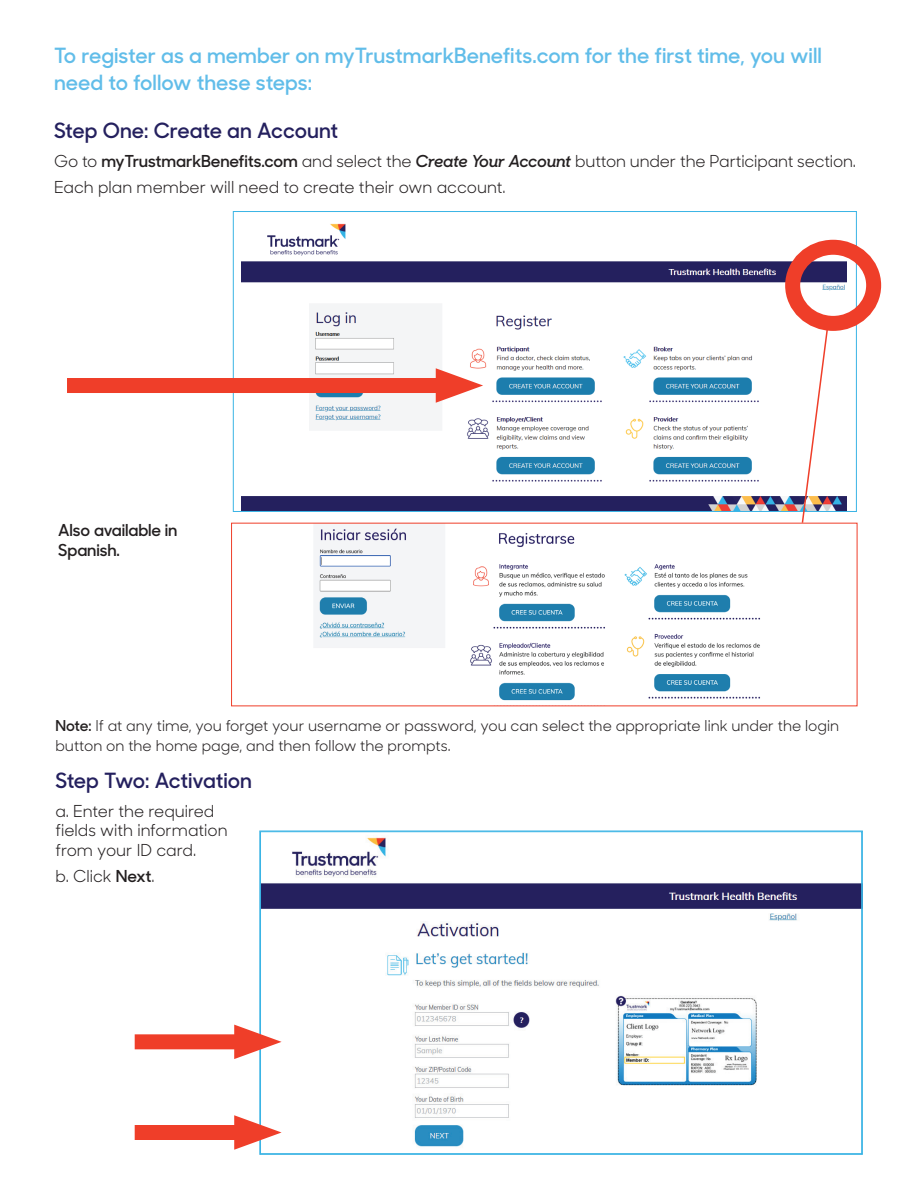
<style>
.page{position:relative;width:918px;height:1188px;background:#fff}
.page>*{position:absolute;margin:0;border:0;box-sizing:border-box;transform-origin:0 0}
.t1{font:600 21px/27px "Sharp Sans No 1";color:#61bde9}
.t2{font:600 21px "Sharp Sans No 1";color:#24205e}
.t3{font:16.5px/19.5px "Sharp Sans No 1";color:#231f20}
.t4{font:600 16.5px/19.5px "Sharp Sans No 1";letter-spacing:-.01em;color:#231f20}
.t5{font:15px/19.5px "Sharp Sans No 1";color:#231f20}
.s1{font-weight:600}
.s2{font-weight:600;font-style:italic}
</style>
<div class="page">
<img style="left:242px;top:223px;width:605px;height:287px">
<div style="left:67px;top:378px;width:388px;height:15px;background:#ef3e29"></div>
<svg style="left:436px;top:368px;width:47px;height:35px"></svg>
<svg style="left:259px;top:831px;width:604px;height:324px"></svg>
<div style="left:135px;top:1034px;width:119px;height:15px;background:#ef3e29"></div>
<svg style="left:234px;top:1025px;width:48px;height:34px"></svg>
<div style="left:135px;top:1125px;width:119px;height:15px;background:#ef3e29"></div>
<svg style="left:234px;top:1115px;width:48px;height:35px"></svg>
<img style="left:314px;top:525px;width:447px;height:176px">
<div style="left:785px;top:240px;width:96px;height:91px;border:15px solid #ef3e29;border-radius:50%"></div>
<svg style="left:801px;top:319px;width:29px;height:205px"></svg>
<p class="t1" style="left:54px;top:41px;width:770px">To register as a member on myTrustmarkBenefits.com for the first time, you will need to follow these steps:</p>
<p class="t2" style="left:54px;top:115px;width:286px">Step One: Create an Account</p>
<p class="t3" style="left:54px;top:147px;width:804px;line-height:26.2px">Go to <span class="s1">myTrustmarkBenefits.com</span> and select the <span class="s2">Create Your Account</span> button under the Participant section.<br>Each plan member will need to create their own account.</p>
<p class="t4" style="left:58px;top:520px;width:121px">Also available in<br>Spanish.</p>
<p class="t5" style="left:55px;top:716px;width:785px"><span class="s1">Note:</span> If at any time, you forget your username or password, you can select the appropriate link under the login button on the home page, and then follow the prompts.</p>
<p class="t2" style="left:55px;top:765px;width:198px">Step Two: Activation</p>
<p class="t3" style="left:55px;top:801px;width:174px">a. Enter the required fields with information from your ID card.</p>
<p class="t3" style="left:55px;top:866px;width:101px">b. Click <span class="s1">Next</span>.</p>
</div>
